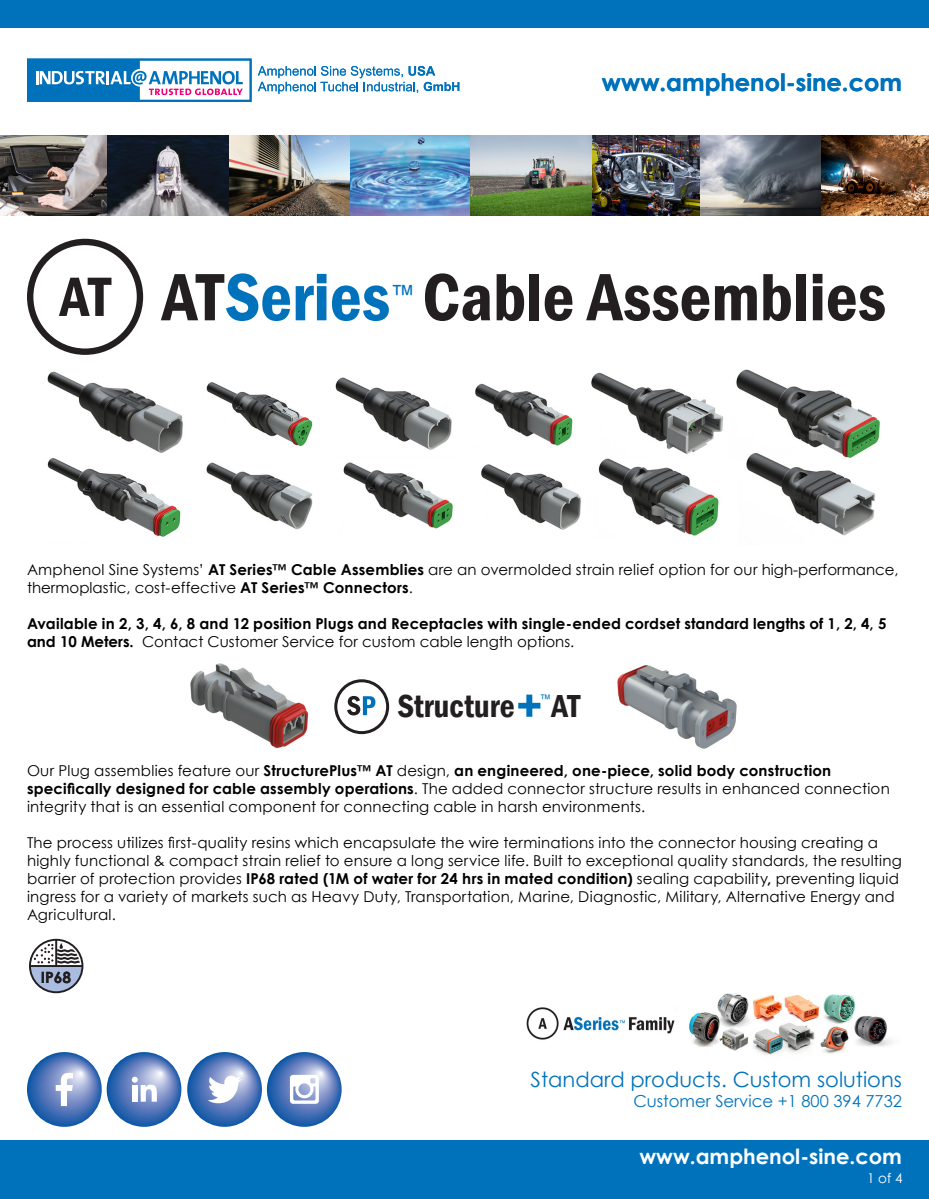
<style>
.page{position:relative;width:929px;height:1199px;background:#fff}
.page>*{position:absolute;margin:0;border:0;box-sizing:border-box;transform-origin:0 0}
.t1{font:600 condensed 69.3px "Franklin Gothic";color:#231f20}
.t2{font:600 condensed 69.3px "Franklin Gothic";color:#0072bc}
.t3{font:600 condensed 32.7px "Franklin Gothic";color:#231f20}
.t4{font:25.2px "Arial";color:#0072bc}
.t5{font:700 24px "Century Gothic";color:#0072bc}
.t6{font:21px "Century Gothic";color:#0072bc}
.t7{font:700 21px "Century Gothic";color:#fff}
.t8{font:16.5px "Century Gothic";color:#0072bc}
.t9{font:700 15.6px "Century Gothic";color:#231f20}
.Page_Header_-_Left{font:15px/18px "Century Gothic";letter-spacing:.01em;color:#000}
.Page_Header_-_Left-2{font:700 15px/18px "Century Gothic";letter-spacing:.01em;color:#000}
.t10{font:13.5px "Century Gothic";color:#fff}
.t11{font:11.85px "Arial";color:#0072bc}
.s1{color:#231f20}
.s2{font-weight:700}
.s3{font-weight:400}
</style>
<div class="page">
<img style="left:0;top:135px;width:929px;height:81px">
<svg style="left:27px;top:239px;width:116px;height:116px"></svg>
<img style="left:47px;top:369px;width:833px;height:168px">
<svg style="left:27px;top:1052px;width:75px;height:75px;background:#567cbc"></svg>
<svg style="left:56px;top:1072px;width:17px;height:34px"></svg>
<svg style="left:267px;top:1052px;width:75px;height:75px;background:#527aba"></svg>
<svg style="left:290px;top:1075px;width:29px;height:29px"></svg>
<svg style="left:107px;top:1052px;width:74px;height:75px;background:#547bbb"></svg>
<svg style="left:132px;top:1077px;width:25px;height:24px"></svg>
<svg style="left:187px;top:1052px;width:75px;height:75px;background:#4e78b9"></svg>
<svg style="left:207px;top:1074px;width:35px;height:31px"></svg>
<svg style="left:27px;top:59px;width:225px;height:43px"></svg>
<svg style="left:258px;top:66px;width:201px;height:28px"></svg>
<div style="left:0;top:1140px;width:929px;height:59px;background:#0072bc"></div>
<div style="left:0;top:0;width:929px;height:27px;background:#0072bc"></div>
<img style="left:526px;top:993px;width:366px;height:62px">
<img style="left:190px;top:663px;width:119px;height:86px">
<svg style="left:334px;top:679px;width:55px;height:55px"></svg>
<div style="left:337px;top:682px;width:49px;height:49px;background:#fff;border-radius:50%"></div>
<svg style="left:347px;top:696px;width:28px;height:19px"></svg>
<svg style="left:518px;top:695px;width:22px;height:22px"></svg>
<img style="left:617px;top:665px;width:120px;height:84px">
<svg style="left:30px;top:943px;width:52px;height:49px"></svg>
<div style="left:29px;top:939px;width:54px;height:54px;border:2px solid #231f20;border-radius:50%"></div>
<hr style="left:30px;top:965px;width:52px;height:2px;background:#231f20">
<hr style="left:55px;top:939px;width:2px;height:27px;background:#231f20">
<h3 class="t5" style="left:602px;top:64px;width:301px">www.amphenol-sine.com</h3>
<p class="t2" style="left:162px;top:251px;width:229px"><span class="s1">AT</span>Series</p>
<p class="t4" style="left:390px;top:277px;width:27px">™</p>
<p class="t1" style="left:422px;top:251px;width:465px">Cable Assemblies</p>
<p class="Page_Header_-_Left" style="left:27px;top:560px;width:873px">Amphenol Sine Systems’ <span class="s2">AT Series™ Cable Assemblies</span> are an overmolded strain relief option for our high-performance, thermoplastic, cost-effective <span class="s2">AT Series™ Connectors</span>.</p>
<p class="Page_Header_-_Left-2" style="left:27px;top:614px;width:861px">Available in 2, 3, 4, 6, 8 and 12 position Plugs and Receptacles with single-ended cordset standard lengths of 1, 2, 4, 5 and 10 Meters. <span class="s3">Contact Customer Service for custom cable length options.</span></p>
<p class="t3" style="left:397px;top:684px;width:185px">Structure AT</p>
<p class="t11" style="left:539px;top:691px;width:13px">™</p>
<p class="Page_Header_-_Left" style="left:27px;top:761px;width:864px">Our Plug assemblies feature our <span class="s2">StructurePlus™ AT</span> design, <span class="s2">an engineered, one-piece, solid body construction specifically designed for cable assembly operations</span>. The added connector structure results in enhanced connection integrity that is an essential component for connecting cable in harsh environments.</p>
<p class="Page_Header_-_Left" style="left:27px;top:833px;width:876px">The process utilizes first-quality resins which encapsulate the wire terminations into the connector housing creating a highly functional &amp; compact strain relief to ensure a long service life. Built to exceptional quality standards, the resulting barrier of protection provides <span class="s2">IP68 rated (1M of water for 24 hrs in mated condition)</span> sealing capability<span class="s2">,</span> preventing liquid ingress for a variety of markets such as Heavy Duty, Transportation, Marine, Diagnostic, Military, Alternative Energy and Agricultural.</p>
<p class="t9" style="left:41px;top:965px;width:32px">IP68</p>
<h3 class="t6" style="left:531px;top:1064px;width:373px">Standard products. Custom solutions</h3>
<p class="t8" style="left:633px;top:1089px;width:270px">Customer Service +1 800 394 7732</p>
<h3 class="t7" style="left:639px;top:1140px;width:264px">www.amphenol-sine.com</h3>
<p class="t10" style="left:867px;top:1168px;width:37px">1 of 4</p>
</div>
